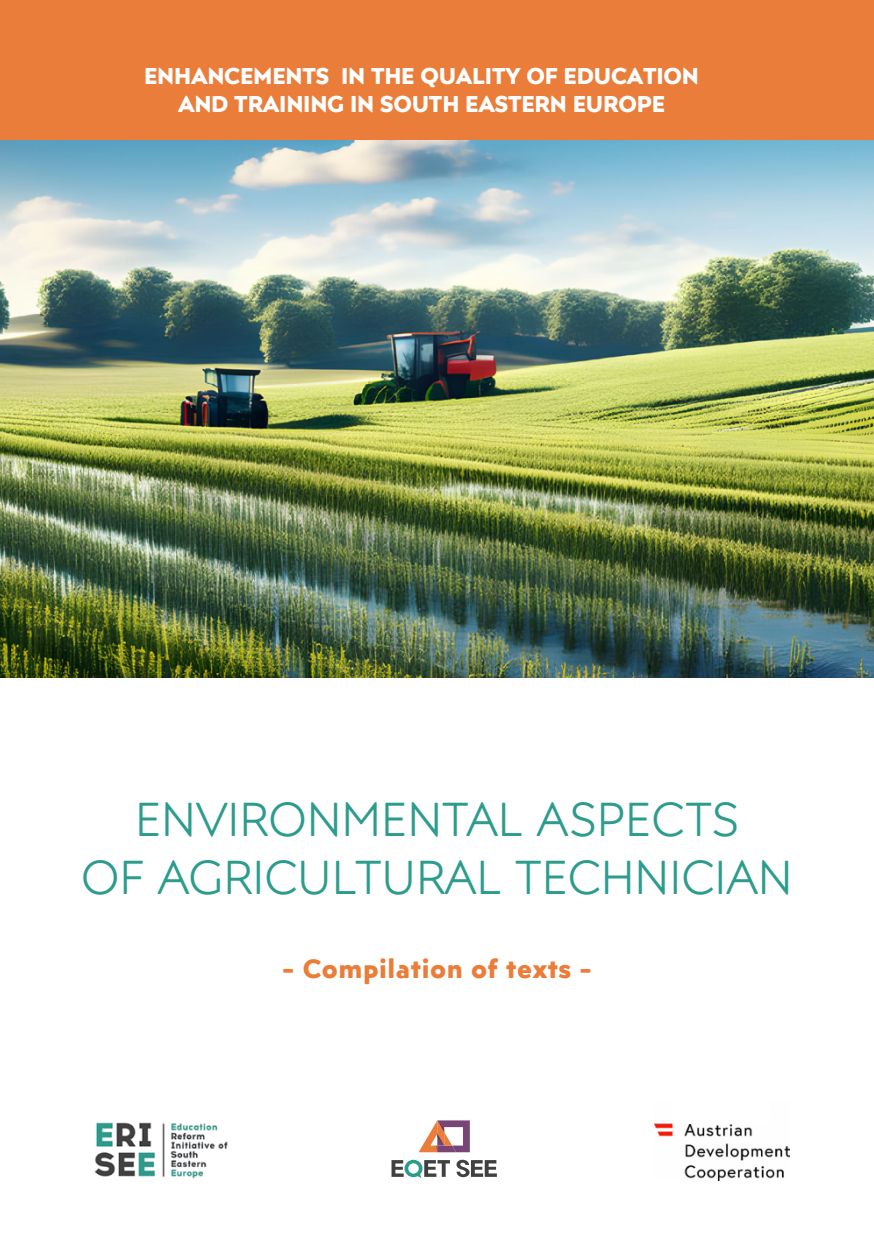
<style>
.page{position:relative;width:874px;height:1241px;background:#fff}
.page>*{position:absolute;margin:0;border:0;box-sizing:border-box;transform-origin:0 0}
.t1{font:300 47.25px/57.8px "Posterama Text W07";color:#2c9c8d;text-align:center}
.t2{font:700 26.25px "Posterama Text";letter-spacing:.02em;color:#ea7d3a}
.t3{font:700 22.75px/28px "Posterama Text";letter-spacing:-.01em;color:#fff;text-align:center}
</style>
<div class="page">
<img style="left:0;top:140px;width:873px;height:537px">
<img style="left:94px;top:1122px;width:134px;height:57px">
<img style="left:654px;top:1123px;width:135px;height:57px">
<svg style="left:391px;top:1159px;width:58px;height:18px"></svg>
<svg style="left:456px;top:1159px;width:40px;height:17px"></svg>
<div style="left:408px;top:1163px;width:10px;height:10px;background:#fff;border-radius:50%"></div>
<svg style="left:418px;top:1120px;width:51px;height:32px"></svg>
<div style="left:0;top:0;width:873px;height:140px;background:#ea7d3a"></div>
<p class="t3" style="left:144px;top:62px;width:556px">ENHANCEMENTS IN THE QUALITY OF EDUCATION<br>AND TRAINING IN SOUTH EASTERN EUROPE</p>
<h1 class="t1" style="left:81px;top:789px;width:712px">ENVIRONMENTAL ASPECTS<br>OF AGRICULTURAL TECHNICIAN</h1>
<p class="t2" style="left:282px;top:950px;width:311px">- Compilation of texts -</p>
</div>
